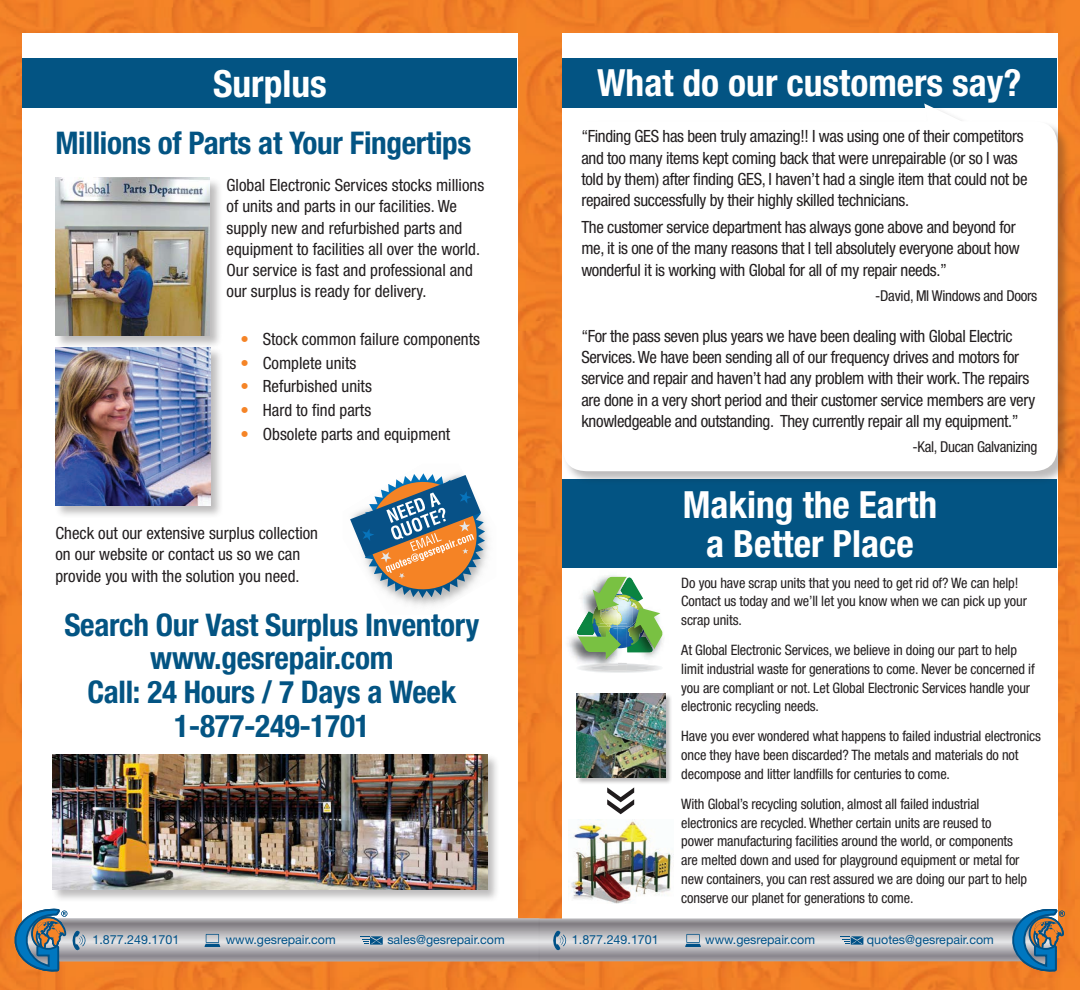
<style>
.page{position:relative;width:1080px;height:990px;background:#fff}
.page>*{position:absolute;margin:0;border:0;box-sizing:border-box;transform-origin:0 0}
.t1{font:700 condensed 37.5px "Helvetica Neue";color:#fff}
.t2{font:700 condensed 31.25px "Helvetica Neue";letter-spacing:-.01em;color:#035483}
.t3{font:condensed 16.88px/21.2px "Helvetica Neue";letter-spacing:-.02em;color:#231f20}
.t4{font:condensed 16.88px/21.2px "Helvetica Neue";color:#231f20}
.t5{font:condensed 15px "Helvetica Neue";letter-spacing:-.02em;color:#231f20}
.t6{font:condensed 14.38px/18.8px "Helvetica Neue";letter-spacing:-.01em;color:#231f20}
.t7{font:12.5px "Helvetica Neue";color:#005187}
.s1{color:#f58427}
</style>
<div class="page">
<img style="left:0;top:0;width:1080px;height:990px">
<div style="left:22px;top:34px;width:496px;height:897px;background:#fff"></div>
<div style="left:22px;top:58px;width:495px;height:50px;background:#035483"></div>
<div style="left:51px;top:754px;width:449px;height:148px;background:#231f20;opacity:.3"></div>
<img style="left:52px;top:755px;width:435px;height:134px">
<div style="left:55px;top:177px;width:168px;height:172px;background:#231f20;opacity:.3"></div>
<img style="left:56px;top:178px;width:154px;height:158px">
<div style="left:55px;top:347px;width:169px;height:172px;background:#231f20;opacity:.3"></div>
<img style="left:56px;top:347px;width:154px;height:159px">
<div style="left:562px;top:34px;width:496px;height:897px;background:#fff"></div>
<div style="left:562px;top:480px;width:495px;height:88px;background:#035483"></div>
<div style="left:576px;top:693px;width:96px;height:91px;background:#231f20;opacity:.3"></div>
<img style="left:576px;top:693px;width:89px;height:84px">
<img style="left:568px;top:821px;width:104px;height:83px">
<svg style="left:607px;top:787px;width:27px;height:27px"></svg>
<img style="left:393px;top:473px;width:92px;height:125px">
<svg style="left:350px;top:475px;width:134px;height:121px"></svg>
<div style="left:562px;top:58px;width:495px;height:50px;background:#035483"></div>
<div style="left:562px;top:104px;width:509px;height:381px;background:#231f20;opacity:.3"></div>
<svg style="left:562px;top:103px;width:495px;height:368px"></svg>
<img style="left:567px;top:635px;width:10px;height:25px">
<img style="left:604px;top:575px;width:23px;height:2px">
<img style="left:577px;top:577px;width:86px;height:96px">
<img style="left:539px;top:918px;width:436px;height:51px">
<img style="left:87px;top:918px;width:452px;height:51px">
<svg style="left:685px;top:934px;width:16px;height:13px"></svg>
<svg style="left:841px;top:936px;width:22px;height:9px"></svg>
<svg style="left:552px;top:931px;width:15px;height:19px"></svg>
<svg style="left:975px;top:909px;width:89px;height:63px;background:#909292"></svg>
<svg style="left:205px;top:934px;width:15px;height:13px"></svg>
<svg style="left:360px;top:936px;width:23px;height:9px"></svg>
<svg style="left:15px;top:909px;width:72px;height:63px;background:#7f8b8f"></svg>
<p class="t1" style="left:213px;top:61px;width:115px">Surplus</p>
<p class="t2" style="left:56px;top:124px;width:417px">Millions of Parts at Your Fingertips</p>
<p class="t4" style="left:227px;top:174px;width:259px">Global Electronic Services stocks millions of units and parts in our facilities. We supply new and refurbished parts and equipment to facilities all over the world.<br>Our service is fast and professional and our surplus is ready for delivery.</p>
<p class="t4" style="left:240px;top:328px;width:241px"><span class="s1">•</span> Stock common failure components</p>
<p class="t4" style="left:240px;top:352px;width:117px"><span class="s1">•</span> Complete units</p>
<p class="t4" style="left:240px;top:376px;width:133px"><span class="s1">•</span> Refurbished units</p>
<p class="t4" style="left:240px;top:399px;width:132px"><span class="s1">•</span> Hard to find parts</p>
<p class="t4" style="left:240px;top:423px;width:211px"><span class="s1">•</span> Obsolete parts and equipment</p>
<p class="t4" style="left:56px;top:522px;width:264px">Check out our extensive surplus collection on our website or contact us so we can provide you with the solution you need.</p>
<p class="t2" style="left:64px;top:606px;width:417px">Search Our Vast Surplus Inventory</p>
<p class="t2" style="left:150px;top:639px;width:245px">www.gesrepair.com</p>
<p class="t2" style="left:87px;top:673px;width:370px">Call: 24 Hours / 7 Days a Week</p>
<p class="t2" style="left:174px;top:707px;width:197px">1-877-249-1701</p>
<p class="t1" style="left:597px;top:60px;width:426px">What do our customers say?</p>
<p class="t3" style="left:581px;top:126px;width:448px">“Finding GES has been truly amazing!! I was using one of their competitors and too many items kept coming back that were unrepairable (or so I was told by them) after finding GES, I haven’t had a single item that could not be repaired successfully by their highly skilled technicians.</p>
<p class="t3" style="left:581px;top:216px;width:440px">The customer service department has always gone above and beyond for me, it is one of the many reasons that I tell absolutely everyone about how wonderful it is working with Global for all of my repair needs.”</p>
<p class="t5" style="left:875px;top:287px;width:164px">-David, MI Windows and Doors</p>
<p class="t3" style="left:581px;top:325px;width:455px">“For the pass seven plus years we have been dealing with Global Electric Services. We have been sending all of our frequency drives and motors for service and repair and haven’t had any problem with their work. The repairs are done in a very short period and their customer service members are very knowledgeable and outstanding. They currently repair all my equipment.”</p>
<p class="t5" style="left:913px;top:438px;width:126px">-Kal, Ducan Galvanizing</p>
<p class="t1" style="left:683px;top:482px;width:256px">Making the Earth</p>
<p class="t1" style="left:706px;top:521px;width:209px">a Better Place</p>
<p class="t6" style="left:681px;top:573px;width:347px">Do you have scrap units that you need to get rid of? We can help!<br>Contact us today and we’ll let you know when we can pick up your scrap units.</p>
<p class="t6" style="left:681px;top:641px;width:355px">At Global Electronic Services, we believe in doing our part to help limit industrial waste for generations to come. Never be concerned if you are compliant or not. Let Global Electronic Services handle your electronic recycling needs.</p>
<p class="t6" style="left:681px;top:727px;width:361px">Have you ever wondered what happens to failed industrial electronics once they have been discarded? The metals and materials do not decompose and litter landfills for centuries to come.</p>
<p class="t6" style="left:681px;top:794px;width:347px">With Global’s recycling solution, almost all failed industrial electronics are recycled. Whether certain units are reused to power manufacturing facilities around the world, or components are melted down and used for playground equipment or metal for new containers, you can rest assured we are doing our part to help conserve our planet for generations to come.</p>
<p class="t7" style="left:93px;top:932px;width:88px">1.877.249.1701</p>
<p class="t7" style="left:226px;top:932px;width:111px">www.gesrepair.com</p>
<p class="t7" style="left:387px;top:932px;width:119px">sales@gesrepair.com</p>
<p class="t7" style="left:572px;top:932px;width:88px">1.877.249.1701</p>
<p class="t7" style="left:705px;top:932px;width:111px">www.gesrepair.com</p>
<p class="t7" style="left:867px;top:932px;width:129px">quotes@gesrepair.com</p>
</div>
